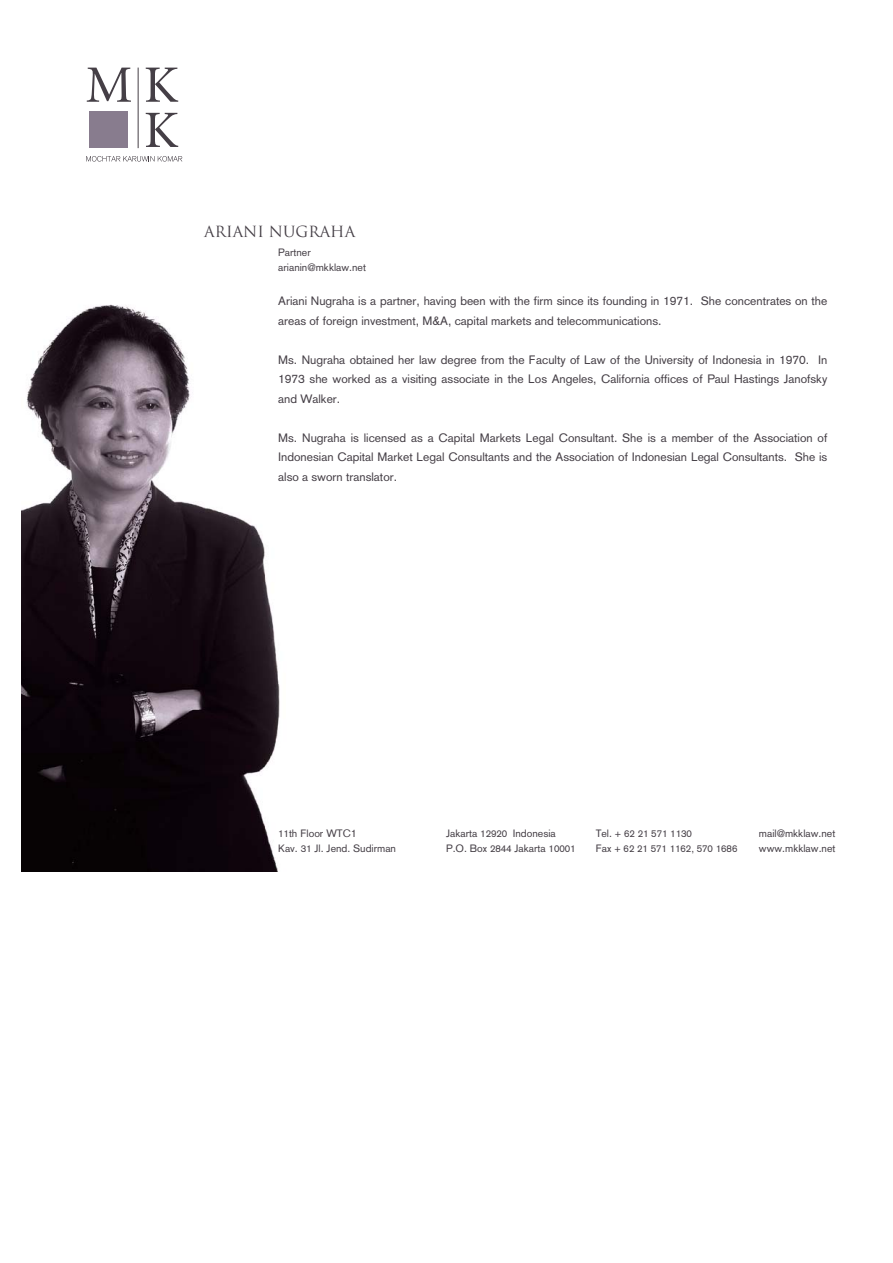
<style>
.page{position:relative;width:893px;height:1263px;background:#fff}
.page>*{position:absolute;margin:0;border:0;box-sizing:border-box;transform-origin:0 0}
.t1{font:15px "Trajan";color:#453f46}
.t2{font:12px/19.5px "Akzidenz Grotesk";color:#453f46;text-align:justify}
.t3{font:10.5px/15px "Akzidenz Grotesk";color:#453f46}
.t4{font:9.75px/15px "Akzidenz Grotesk";color:#453f46}
.s1{font-family:"Basic Commercial LT Com";font-size:9.75px}
.s2{font-family:"Basic Commercial LT Com"}
.s3{font-size:9.75px}
.s4{font-size:10.5px}
</style>
<div class="page">
<img style="left:21px;top:304px;width:259px;height:568px">
<svg style="left:86px;top:156px;width:96px;height:6px"></svg>
<div style="left:90px;top:112px;width:38px;height:36px;background:#887c8e"></div>
<svg style="left:87px;top:68px;width:44px;height:34px"></svg>
<svg style="left:146px;top:68px;width:32px;height:34px"></svg>
<svg style="left:146px;top:113px;width:32px;height:34px"></svg>
<hr style="left:138px;top:68px;width:1px;height:80px;background:#453f46">
<p class="t1" style="left:204px;top:223px;width:152px">ARIANI NUGRAHA</p>
<p class="t3" style="left:278px;top:246px;width:89px">Partner arianin@mkklaw.net</p>
<p class="t2" style="left:278px;top:292px;width:551px">Ariani Nugraha is a partner, having been with the firm since its founding in 1971. She concentrates on the areas of foreign investment, M&amp;A, capital markets and telecommunications.</p>
<p class="t2" style="left:278px;top:351px;width:551px">Ms. Nugraha obtained her law degree from the Faculty of Law of the University of Indonesia in 1970. In 1973 she worked as a visiting associate in the Los Angeles, California offices of Paul Hastings Janofsky and Walker.</p>
<p class="t2" style="left:278px;top:429px;width:551px">Ms. Nugraha is licensed as a Capital Markets Legal Consultant. She is a member of the Association of Indonesian Capital Market Legal Consultants and the Association of Indonesian Legal Consultants. She is also a sworn translator.</p>
<p class="t3" style="left:278px;top:827px;width:119px"><span class="s1">11</span>th Floor <span class="s2">WTC1<br></span>Kav. <span class="s3">31</span> Jl. Jend. Sudirman</p>
<p class="t3" style="left:446px;top:827px;width:131px">Jakarta <span class="s3">12920</span> Indonesia<br>P.O. Box <span class="s3">2844</span> Jakarta <span class="s3">10001</span></p>
<p class="t4" style="left:596px;top:827px;width:143px"><span class="s4">Tel. +</span> 62 21 571 1130<br><span class="s4">Fax +</span> 62 21 571 1162, 570 1686</p>
<p class="t3" style="left:759px;top:827px;width:78px">mail@mkklaw.net www.mkklaw.net</p>
</div>
